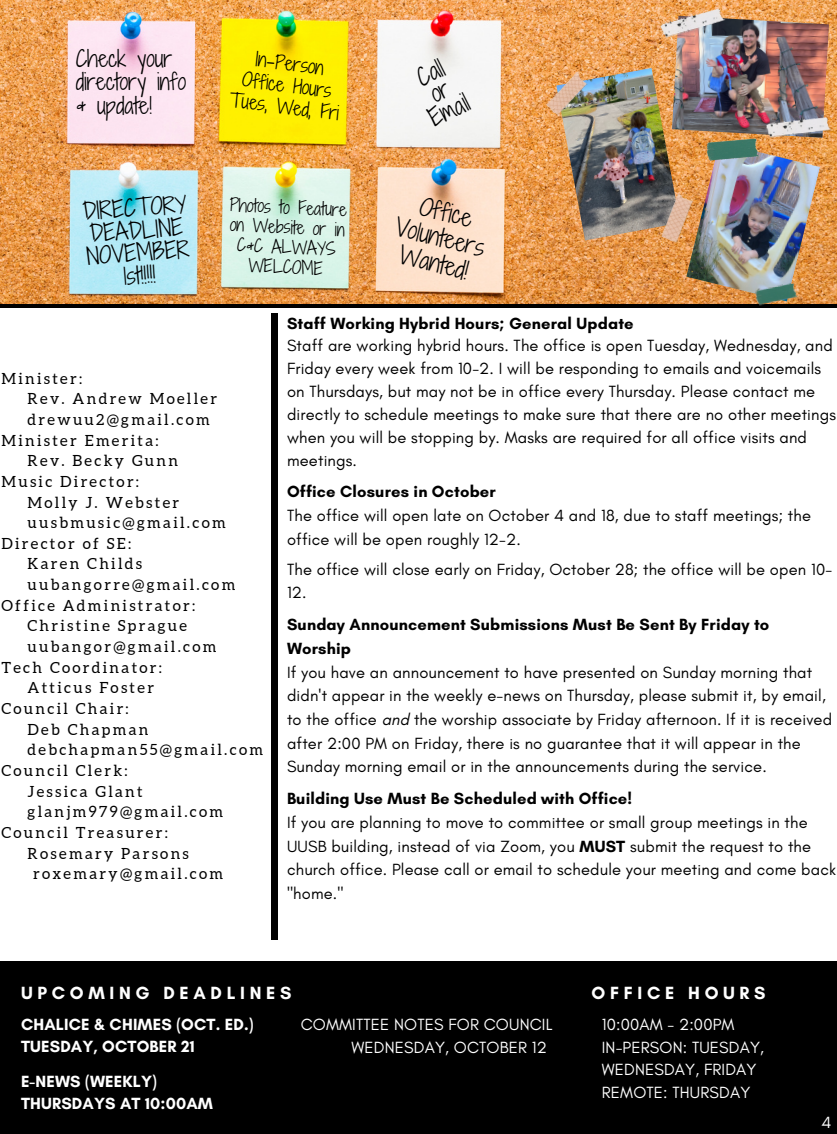
<style>
.page{position:relative;width:837px;height:1134px;background:#fff}
.page>*{position:absolute;margin:0;border:0;box-sizing:border-box;transform-origin:0 0}
.t1{font:23.4px/25.8px "Shadows Into Light Two";color:#000;text-align:center}
.t2{font:23.25px/20.9px "Shadows Into Light Two";color:#000;text-align:center}
.t3{font:22.35px/22.5px "Shadows Into Light Two";color:#000;text-align:center}
.t4{font:21.9px/23.7px "Shadows Into Light Two";color:#000}
.t5{font:18.6px/21.8px "Shadows Into Light Two";color:#000;text-align:center}
.t6{font:700 18px "Glacial Indifference";letter-spacing:.26em;color:#fff}
.t7{font:16.95px/19.8px "Shadows Into Light Two";color:#000;text-align:center}
.t8{font:16.5px/23.7px "Glacial Indifference";letter-spacing:.01em;color:#000}
.t9{font:700 16.5px/23.5px "Glacial Indifference";letter-spacing:.01em;color:#000}
.t10{font:16.5px/22.5px "Glacial Indifference";letter-spacing:.01em;color:#fff}
.t11{font:700 16.5px/22.5px "Glacial Indifference";letter-spacing:.01em;color:#fff}
.t12{font:15.45px "Aleo";letter-spacing:.15em;color:#000}
.s1{font-style:italic}
.s2{font-weight:700}
</style>
<div class="page">
<div style="left:0;top:962px;width:334px;height:172px;background:#000"></div>
<div style="left:312px;top:962px;width:525px;height:172px;background:#000"></div>
<div style="left:272px;top:313px;width:5px;height:627px;background:#000"></div>
<hr style="left:0;top:304px;width:837px;height:3px;background:#000">
<img style="left:0;top:0;width:837px;height:304px">
<img style="left:686px;top:142px;width:134px;height:159px">
<img style="left:672px;top:16px;width:157px;height:122px">
<img style="left:556px;top:68px;width:124px;height:172px">
<img style="left:544px;top:70px;width:48px;height:47px">
<img style="left:658px;top:191px;width:39px;height:53px">
<img style="left:660px;top:8px;width:66px;height:30px">
<img style="left:766px;top:117px;width:65px;height:21px">
<img style="left:704px;top:138px;width:56px;height:23px">
<img style="left:752px;top:283px;width:47px;height:23px">
<h3 class="t4" style="left:76px;top:46px;width:112px">Check your directory info &amp; update!</h3>
<p class="t5" style="left:236px;top:46px;width:112px;rotate:7deg">In-Person<br>Office Hours<br>Tues, Wed, Fri</p>
<h2 class="t2" style="left:407px;top:72px;width:44px;rotate:-26deg">Cal or<br>Email</h2>
<h3 class="t3" style="left:82px;top:200px;width:106px;rotate:-4deg">DIRECTORY<br>DEADLINE<br>NOVEMBER<br>1st!!!!!</h3>
<p class="t7" style="left:230px;top:194px;width:119px;rotate:3deg">Photos to Feature on Website or in<br>C&amp;C ALWAYS<br>WELCOME</p>
<h1 class="t1" style="left:405px;top:188px;width:93px;rotate:14deg">Office<br>Volunteers<br>Wanted!</h1>
<p class="t12" style="left:1px;top:369px;width:82px">Minister:</p>
<p class="t12" style="left:28px;top:390px;width:191px">Rev. Andrew Moeller</p>
<p class="t12" style="left:28px;top:411px;width:184px">drewuu2@gmail.com</p>
<p class="t12" style="left:1px;top:431px;width:159px">Minister Emerita:</p>
<p class="t12" style="left:28px;top:452px;width:152px">Rev. Becky Gunn</p>
<p class="t12" style="left:1px;top:473px;width:139px">Music Director:</p>
<p class="t12" style="left:28px;top:493px;width:153px">Molly J. Webster</p>
<p class="t12" style="left:28px;top:514px;width:200px">uusbmusic@gmail.com</p>
<p class="t12" style="left:1px;top:535px;width:131px">Director of SE:</p>
<p class="t12" style="left:28px;top:555px;width:116px">Karen Childs</p>
<p class="t12" style="left:28px;top:576px;width:209px">uubangorre@gmail.com</p>
<p class="t12" style="left:1px;top:597px;width:195px">Office Administrator:</p>
<p class="t12" style="left:28px;top:617px;width:161px">Christine Sprague</p>
<p class="t12" style="left:28px;top:638px;width:191px">uubangor@gmail.com</p>
<p class="t12" style="left:1px;top:659px;width:162px">Tech Coordinator:</p>
<p class="t12" style="left:28px;top:679px;width:128px">Atticus Foster</p>
<p class="t12" style="left:1px;top:700px;width:129px">Council Chair:</p>
<p class="t12" style="left:28px;top:720px;width:122px">Deb Chapman</p>
<p class="t12" style="left:28px;top:741px;width:237px">debchapman55@gmail.com</p>
<p class="t12" style="left:1px;top:762px;width:128px">Council Clerk:</p>
<p class="t12" style="left:28px;top:782px;width:117px">Jessica Glant</p>
<p class="t12" style="left:28px;top:803px;width:197px">glanjm979@gmail.com</p>
<p class="t12" style="left:1px;top:824px;width:168px">Council Treasurer:</p>
<p class="t12" style="left:28px;top:844px;width:163px">Rosemary Parsons</p>
<p class="t12" style="left:33px;top:865px;width:192px">roxemary@gmail.com</p>
<p class="t9" style="left:287px;top:311px;width:348px">Staff Working Hybrid Hours; General Update</p>
<p class="t8" style="left:287px;top:334px;width:551px;line-height:22.8px">Staff are working hybrid hours. The office is open Tuesday, Wednesday, and Friday every week from 10-2. I will be responding to emails and voicemails on Thursdays, but may not be in office every Thursday. Please contact me directly to schedule meetings to make sure that there are no other meetings when you will be stopping by. Masks are required for all office visits and meetings.</p>
<p class="t9" style="left:287px;top:480px;width:210px">Office Closures in October</p>
<p class="t8" style="left:287px;top:503px;width:526px">The office will open late on October 4 and 18, due to staff meetings; the office will be open roughly 12-2.</p>
<p class="t8" style="left:287px;top:557px;width:547px">The office will close early on Friday, October 28; the office will be open 10-<br>12.</p>
<p class="t9" style="left:287px;top:613px;width:484px">Sunday Announcement Submissions Must Be Sent By Friday to<br>Worship</p>
<p class="t8" style="left:287px;top:660px;width:547px">If you have an announcement to have presented on Sunday morning that didn't appear in the weekly e-news on Thursday, please submit it, by email, to the office <span class="s1">and</span> the worship associate by Friday afternoon. If it is received after 2:00 PM on Friday, there is no guarantee that it will appear in the Sunday morning email or in the announcements during the service.</p>
<p class="t9" style="left:287px;top:787px;width:347px">Building Use Must Be Scheduled with Office!</p>
<p class="t8" style="left:287px;top:810px;width:551px">If you are planning to move to committee or small group meetings in the UUSB building, instead of via Zoom, you <span class="s2">MUST</span> submit the request to the church office. Please call or email to schedule your meeting and come back "home."</p>
<p class="t6" style="left:21px;top:982px;width:272px">UPCOMING DEADLINES</p>
<p class="t11" style="left:21px;top:1013px;width:234px">CHALICE &amp; CHIMES (OCT. ED.)<br>TUESDAY, OCTOBER 21</p>
<p class="t11" style="left:21px;top:1070px;width:194px">E-NEWS (WEEKLY)<br>THURSDAYS AT 10:00AM</p>
<p class="t10" style="left:352px;top:1013px;width:202px;line-height:23px;text-indent:-51px">COMMITTEE NOTES FOR COUNCIL<br>WEDNESDAY, OCTOBER 12</p>
<p class="t6" style="left:591px;top:982px;width:176px">OFFICE HOURS</p>
<p class="t10" style="left:602px;top:1013px;width:164px">10:00AM - 2:00PM<br>IN-PERSON: TUESDAY,<br>WEDNESDAY, FRIDAY<br>REMOTE: THURSDAY</p>
<p class="t10" style="left:822px;top:1111px;width:11px">4</p>
</div>
